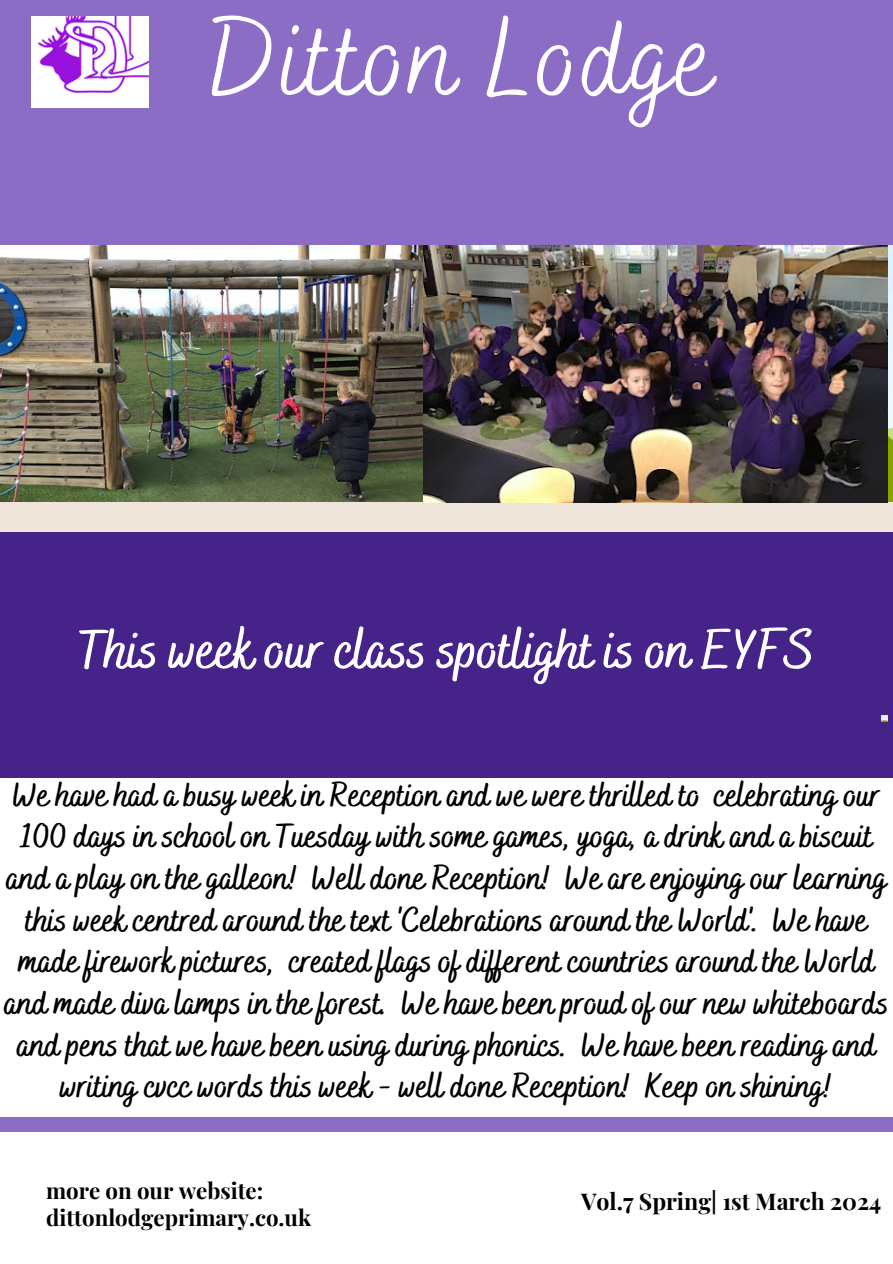
<style>
.page{position:relative;width:893px;height:1264px;background:#fff}
.page>*{position:absolute;margin:0;border:0;box-sizing:border-box;transform-origin:0 0}
.t1{font:111.75px "Bakerie Smooth";letter-spacing:.02em;color:#fff}
.t2{font:700 55.5px "Bakerie Smooth";color:#fff}
.t3{font:700 34.35px/41.7px "Bakerie Smooth";color:#000;text-align:center}
.t4{font:700 23.1px "Playfair Display";color:#000}
.t5{font:700 22.2px/27px "Playfair Display";color:#000}
</style>
<div class="page">
<img style="left:0;top:245px;width:423px;height:257px">
<div style="left:0;top:531px;width:892px;height:246px;background:#452389"></div>
<svg style="left:881px;top:715px;width:6px;height:6px"></svg>
<div style="left:0;top:502px;width:892px;height:29px;background:#efe5da"></div>
<div style="left:0;top:1116px;width:892px;height:15px;background:#8b6dc6"></div>
<img style="left:423px;top:245px;width:464px;height:257px">
<div style="left:0;top:0;width:892px;height:245px;background:#8b6dc6"></div>
<img style="left:31px;top:17px;width:117px;height:90px">
<h1 class="t1" style="left:209px;top:-7px;width:506px">Ditton Lodge</h1>
<p class="t2" style="left:79px;top:617px;width:737px">This week our class spotlight is on EYFS</p>
<p class="t3" style="left:5px;top:776px;width:885px">We have had a busy week in Reception and we were thrilled to celebrating our 100 days in school on Tuesday with some games, yoga, a drink and a biscuit and a play on the galleon! Well done Reception! We are enjoying our learning this week centred around the text 'Celebrations around the World'. We have made firework pictures, created flags of different countries around the World and made diva lamps in the forest. We have been proud of our new whiteboards and pens that we have been using during phonics. We have been reading and writing cvcc words this week - well done Reception! Keep on shining!</p>
<h2 class="t5" style="left:46px;top:1175px;width:266px">more on our website: dittonlodgeprimary.co.uk</h2>
<h3 class="t4" style="left:581px;top:1184px;width:302px">Vol.7 Spring| 1st March 2024</h3>
</div>
